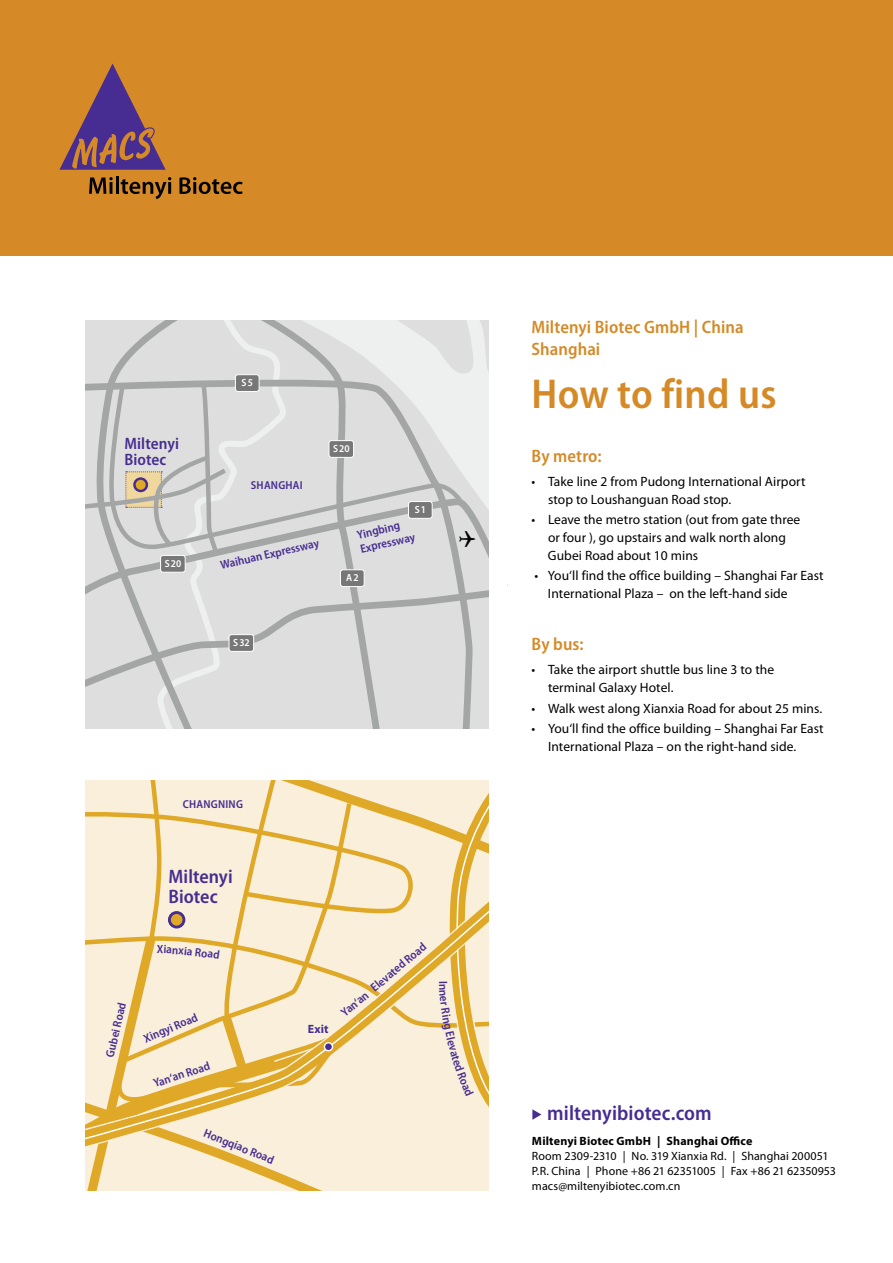
<style>
.page{position:relative;width:893px;height:1263px;background:#fff}
.page>*{position:absolute;margin:0;border:0;box-sizing:border-box;transform-origin:0 0}
.t1{font:600 semi-condensed 42px "Myriad Pro";letter-spacing:.005em;color:#d58a27}
.t2{font:600 semi-condensed 21px "Myriad Pro";letter-spacing:.005em;color:#472d91}
.t3{font:600 semi-condensed 19.5px/19.5px "Myriad Pro";color:#472d91}
.t4{font:600 semi-condensed 18px/22.5px "Myriad Pro";letter-spacing:.005em;color:#d58a27}
.t5{font:600 semi-condensed 16.5px/16.5px "Myriad Pro";letter-spacing:.005em;color:#472d91}
.t6{font:13.5px/18px "Myriad Pro";letter-spacing:.005em;color:#000}
.t7{font:12px/15px "Myriad Pro";letter-spacing:.005em;color:#000}
.t8{font:600 semi-condensed 12px/14.4px "Myriad Pro";color:#472d91}
.t9{font:700 12px "Myriad Pro";letter-spacing:.015em;color:#000}
.t10{font:700 12px "Myriad Pro";color:#472d91}
.t11{font:600 semi-condensed 11.55px "Myriad Pro";letter-spacing:.02em;color:#472d91}
.t12{font:600 semi-condensed 10.5px "Myriad Pro";letter-spacing:.055em;color:#fff}
</style>
<div class="page">
<div style="left:0;top:0;width:893px;height:255px;background:#d58a27"></div>
<svg style="left:59px;top:63px;width:107px;height:107px"></svg>
<svg style="left:89px;top:177px;width:24px;height:17px"></svg>
<hr style="left:116px;top:177px;width:3px;height:17px;background:#000">
<svg style="left:121px;top:177px;width:50px;height:22px"></svg>
<svg style="left:179px;top:177px;width:64px;height:17px"></svg>
<svg style="left:229px;top:320px;width:26px;height:56px"></svg>
<svg style="left:476px;top:531px;width:32px;height:54px"></svg>
<svg style="left:255px;top:320px;width:42px;height:56px;background:#d9d9d9"></svg>
<div style="left:229px;top:376px;width:247px;height:353px;background:#dedede"></div>
<svg style="left:229px;top:585px;width:279px;height:108px;background:#d7d8d8"></svg>
<svg style="left:229px;top:381px;width:237px;height:179px;background:#d9d9d9"></svg>
<svg style="left:297px;top:320px;width:192px;height:211px;background:#dcdcdc"></svg>
<div style="left:329px;top:441px;width:25px;height:16px;background:#777;border-radius:3px"></div>
<div style="left:328px;top:440px;width:26px;height:18px;border:1px solid #fff;border-radius:3px"></div>
<div style="left:340px;top:570px;width:24px;height:16px;background:#777;border-radius:3px"></div>
<div style="left:340px;top:569px;width:25px;height:18px;border:1px solid #fff;border-radius:3px"></div>
<div style="left:408px;top:501px;width:24px;height:17px;background:#777;border-radius:3px"></div>
<div style="left:408px;top:501px;width:25px;height:18px;border:1px solid #fff;border-radius:3px"></div>
<div style="left:235px;top:375px;width:24px;height:16px;background:#777;border-radius:3px"></div>
<div style="left:235px;top:374px;width:25px;height:18px;border:1px solid #fff;border-radius:3px"></div>
<div style="left:229px;top:635px;width:25px;height:16px;background:#777;border-radius:3px"></div>
<div style="left:229px;top:634px;width:25px;height:18px;border:1px solid #fff;border-radius:3px"></div>
<div style="left:490px;top:297px;width:17px;height:449px;background:#fff"></div>
<svg style="left:85px;top:320px;width:144px;height:409px;background:#d5d5d4"></svg>
<svg style="left:134px;top:479px;width:13px;height:12px"></svg>
<div style="left:133px;top:477px;width:15px;height:15px;border:2px solid #472d91;border-radius:50%"></div>
<svg style="left:532px;top:1109px;width:9px;height:11px"></svg>
<svg style="left:459px;top:531px;width:16px;height:16px"></svg>
<svg style="left:85px;top:780px;width:404px;height:411px;background:#f4e3bd"></svg>
<p class="t5" style="left:124px;top:435px;width:56px">Miltenyi<br>Biotec</p>
<p class="t12" style="left:165px;top:558px;width:18px">S20</p>
<p class="t12" style="left:242px;top:377px;width:13px">S 5</p>
<p class="t11" style="left:251px;top:479px;width:53px">SHANGHAI</p>
<p class="t8" style="left:219px;top:558px;width:102px;rotate:-13deg">Waihuan Expressway</p>
<p class="t12" style="left:333px;top:443px;width:18px">S20</p>
<p class="t12" style="left:415px;top:504px;width:13px">S 1</p>
<p class="t8" style="left:356px;top:528px;width:57px;rotate:-13deg">Yingbing<br>Expressway</p>
<p class="t12" style="left:346px;top:572px;width:14px">A 2</p>
<p class="t12" style="left:233px;top:637px;width:18px">S32</p>
<p class="t11" style="left:183px;top:798px;width:62px">CHANGNING</p>
<h3 class="t3" style="left:168px;top:867px;width:66px">Miltenyi<br>Biotec</h3>
<p class="t8" style="left:103px;top:1055px;width:57px;rotate:-77deg">Gubei Road</p>
<p class="t8" style="left:142px;top:1032px;width:59px;rotate:-23deg">Xingyi Road</p>
<p class="t8" style="left:152px;top:1077px;width:60px;rotate:-18deg">Yan‘an Road</p>
<p class="t8" style="left:207px;top:1126px;width:76px;rotate:22deg">Hongqiao Road</p>
<p class="t10" style="left:308px;top:1022px;width:22px">Exit</p>
<p class="t8" style="left:338px;top:1008px;width:109px;rotate:-40deg">Yan‘an Elevated Road</p>
<h3 class="t4" style="left:531px;top:316px;width:214px">Miltenyi Biotec GmbH | China<br>Shanghai</h3>
<h1 class="t1" style="left:531px;top:371px;width:246px">How to find us</h1>
<h3 class="t4" style="left:531px;top:445px;width:72px">By metro:</h3>
<p class="t6" style="left:548px;top:473px;width:259px;text-indent:-16px">• Take line 2 from Pudong International Airport stop to Loushanguan Road stop.</p>
<p class="t6" style="left:548px;top:511px;width:254px;text-indent:-16px">• Leave the metro station (out from gate three or four ), go upstairs and walk north along<br>Gubei Road about 10 mins</p>
<p class="t6" style="left:548px;top:567px;width:277px;text-indent:-14px">• You‘ll find the office building – Shanghai Far East<br>International Plaza – on the left-hand side</p>
<h3 class="t4" style="left:531px;top:633px;width:54px">By bus:</h3>
<p class="t6" style="left:548px;top:661px;width:228px;text-indent:-16px">• Take the airport shuttle bus line 3 to the terminal Galaxy Hotel.</p>
<p class="t6" style="left:531px;top:699px;width:292px">• Walk west along Xianxia Road for about 25 mins.</p>
<p class="t6" style="left:548px;top:719px;width:277px;text-indent:-16px">• You‘ll find the office building – Shanghai Far East<br>International Plaza – on the right-hand side.</p>
<h2 class="t2" style="left:547px;top:1101px;width:166px">miltenyibiotec.com</h2>
<p class="t9" style="left:532px;top:1134px;width:222px">Miltenyi Biotec GmbH | Shanghai Office</p>
<p class="t7" style="left:532px;top:1149px;width:306px">Room 2309-2310 | No. 319 Xianxia Rd. | Shanghai 200051<br>P.R. China | Phone +86 21 62351005 | Fax +86 21 62350953 macs@miltenyibiotec.com.cn</p>
</div>
